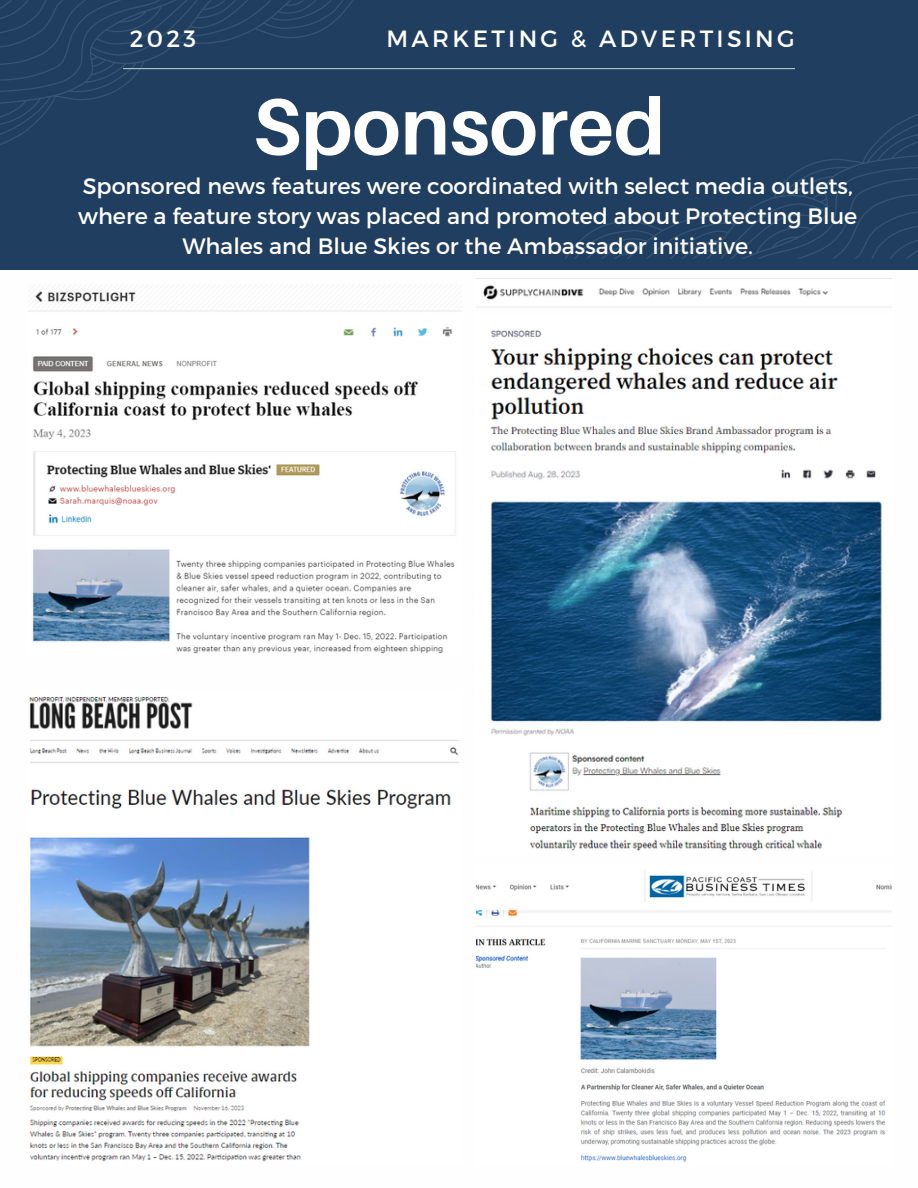
<style>
.page{position:relative;width:918px;height:1188px;background:#fff}
.page>*{position:absolute;margin:0;border:0;box-sizing:border-box;transform-origin:0 0}
.t1{font:700 79.5px "Aileron";color:#fff}
.t2{font:23.55px "Montserrat";letter-spacing:.14em;color:#fff}
.t3{font:22.2px/30.3px "Montserrat";color:#fff;text-align:center}
</style>
<div class="page">
<div style="left:0;top:0;width:918px;height:269px;background:#203e5f"></div>
<hr style="left:123px;top:68px;width:672px;height:1px;background:#b3c7cc">
<img style="left:29px;top:291px;width:433px;height:363px">
<img style="left:476px;top:278px;width:415px;height:573px">
<img style="left:476px;top:871px;width:415px;height:291px">
<img style="left:29px;top:696px;width:430px;height:466px">
<svg style="left:0;top:0;width:353px;height:145px"></svg>
<svg style="left:565px;top:114px;width:353px;height:145px"></svg>
<p class="t2" style="left:130px;top:23px;width:68px">2023</p>
<p class="t2" style="left:387px;top:23px;width:410px">MARKETING &amp; ADVERTISING</p>
<h1 class="t1" style="left:253px;top:77px;width:414px">Sponsored</h1>
<p class="t3" style="left:78px;top:170px;width:781px">Sponsored news features were coordinated with select media outlets, where a feature story was placed and promoted about Protecting Blue<br>Whales and Blue Skies or the Ambassador initiative.</p>
</div>
